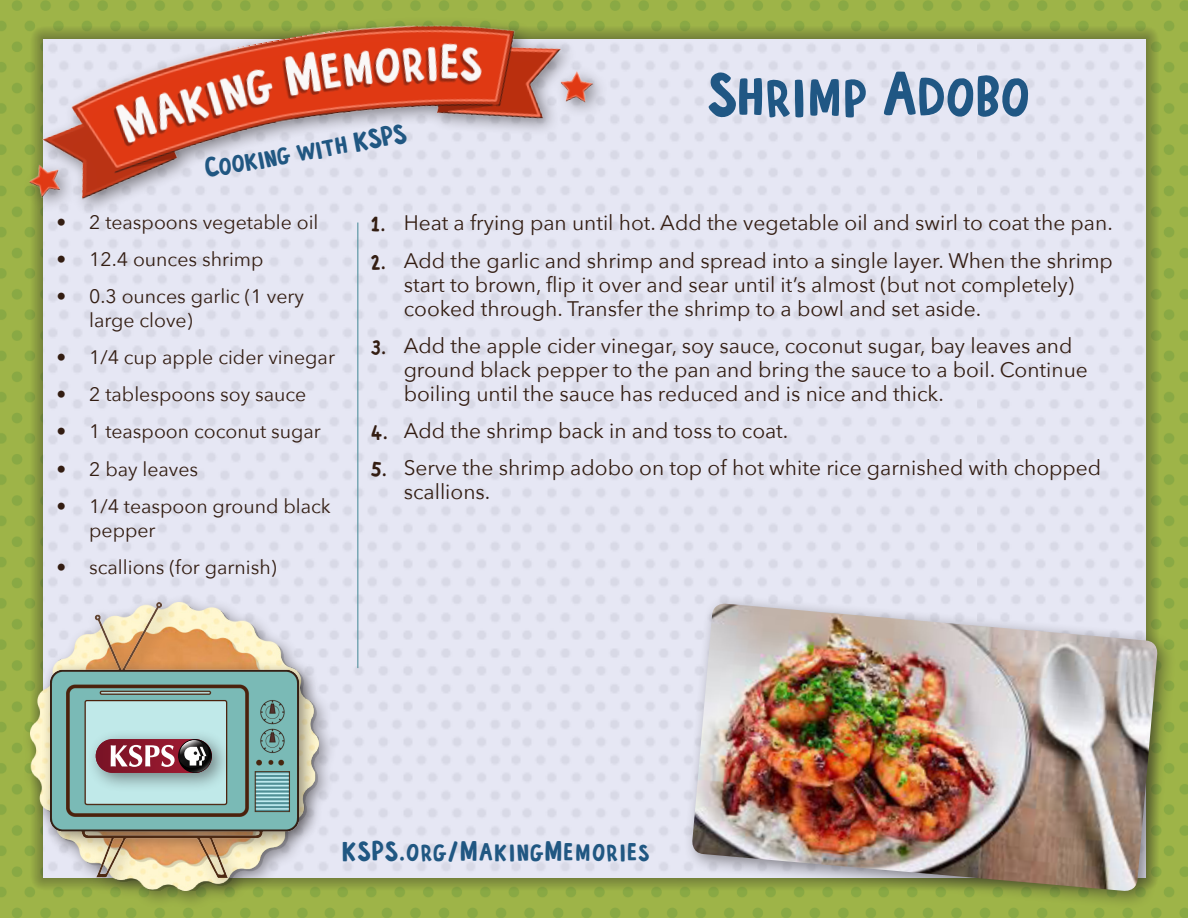
<style>
.page{position:relative;width:1188px;height:918px;background:#fff}
.page>*{position:absolute;margin:0;border:0;box-sizing:border-box;transform-origin:0 0}
.t1{font:58.2px "French Fries";color:#205784}
.subhead{font:26.25px "French Fries";letter-spacing:.04em;color:#205782}
.t2{font:21px/24px "Avenir Next";color:#331d12}
.t3{font:19.5px/24px "Avenir Next";color:#331d12}
.s1{font-family:"French Fries";font-size:19.5px}
</style>
<div class="page">
<img style="left:0;top:0;width:1188px;height:918px">
<div style="left:30px;top:26px;width:1128px;height:865px;background:#231f20;opacity:.7"></div>
<img style="left:976px;top:39px;width:169px;height:555px">
<img style="left:43px;top:39px;width:933px;height:839px">
<div style="left:22px;top:16px;width:588px;height:201px;background:#231f20;opacity:.5"></div>
<img style="left:13px;top:0;width:584px;height:208px">
<div style="left:683px;top:594px;width:494px;height:316px;background:#231f20;opacity:.5"></div>
<img style="left:691px;top:604px;width:467px;height:288px">
<div style="left:21px;top:593px;width:316px;height:317px;background:#231f20;opacity:.5"></div>
<img style="left:30px;top:603px;width:289px;height:288px">
<div style="left:41px;top:594px;width:276px;height:303px;background:#231f20;opacity:.5"></div>
<img style="left:51px;top:603px;width:247px;height:275px">
<div style="left:86px;top:729px;width:145px;height:63px;background:#231f20;opacity:.5"></div>
<svg style="left:96px;top:739px;width:116px;height:34px"></svg>
<svg style="left:111px;top:740px;width:103px;height:35px"></svg>
<hr style="left:357px;top:223px;width:1px;height:445px;background:#4f909c">
<p class="subhead" style="left:202px;top:155px;width:206px;rotate:-10deg">Cooking with KSPS</p>
<p class="t1" style="left:708px;top:65px;width:323px">Shrimp Adobo</p>
<p class="t3" style="left:56px;top:209px;width:264px">• 2 teaspoons vegetable oil</p>
<p class="t3" style="left:56px;top:246px;width:209px">• 12.4 ounces shrimp</p>
<p class="t3" style="left:89px;top:284px;width:216px;text-indent:-33px">• 0.3 ounces garlic (1 very large clove)</p>
<p class="t3" style="left:56px;top:345px;width:280px">• 1/4 cup apple cider vinegar</p>
<p class="t3" style="left:56px;top:382px;width:252px">• 2 tablespoons soy sauce</p>
<p class="t3" style="left:56px;top:419px;width:266px">• 1 teaspoon coconut sugar</p>
<p class="t3" style="left:56px;top:456px;width:143px">• 2 bay leaves</p>
<p class="t3" style="left:89px;top:493px;width:243px;text-indent:-33px">• 1/4 teaspoon ground black pepper</p>
<p class="t3" style="left:56px;top:554px;width:222px">• scallions (for garnish)</p>
<p class="t2" style="left:371px;top:210px;width:743px"><span class="s1">1.</span> Heat a frying pan until hot. Add the vegetable oil and swirl to coat the pan.</p>
<p class="t2" style="left:404px;top:247px;width:711px;text-indent:-33px"><span class="s1">2.</span> Add the garlic and shrimp and spread into a single layer. When the shrimp start to brown, flip it over and sear until it’s almost (but not completely) cooked through. Transfer the shrimp to a bowl and set aside.</p>
<p class="t2" style="left:404px;top:332px;width:686px;text-indent:-33px"><span class="s1">3.</span> Add the apple cider vinegar, soy sauce, coconut sugar, bay leaves and ground black pepper to the pan and bring the sauce to a boil. Continue boiling until the sauce has reduced and is nice and thick.</p>
<p class="t2" style="left:371px;top:418px;width:419px"><span class="s1">4.</span> Add the shrimp back in and toss to coat.</p>
<p class="t2" style="left:404px;top:455px;width:699px;text-indent:-33px"><span class="s1">5.</span> Serve the shrimp adobo on top of hot white rice garnished with chopped scallions.</p>
<p class="subhead" style="left:342px;top:838px;width:309px">KSPS.org/MakingMemories</p>
</div>
